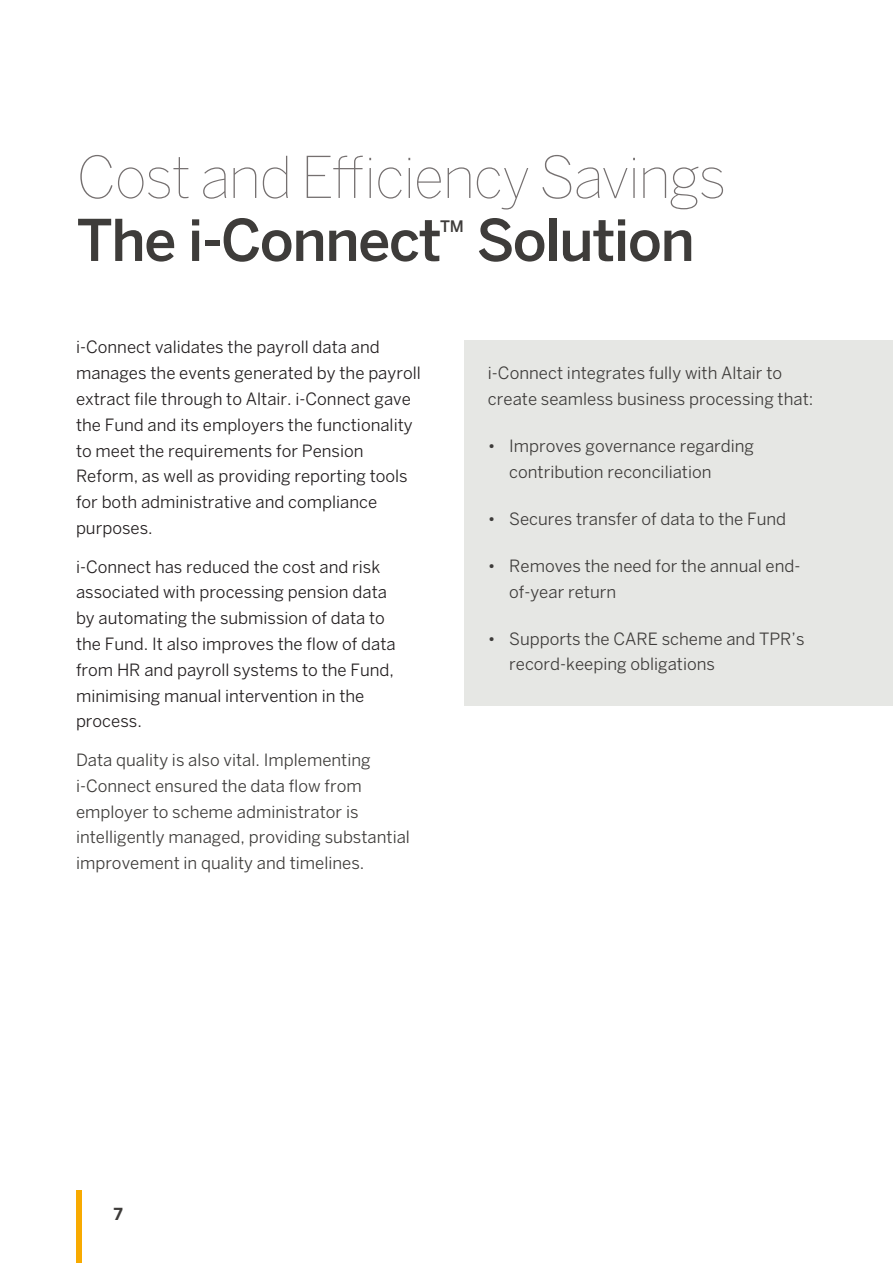
<style>
.page{position:relative;width:893px;height:1263px;background:#fff}
.page>*{position:absolute;margin:0;border:0;box-sizing:border-box;transform-origin:0 0}
._25pt_light___body_g{font:100 57px "Benton Sans";letter-spacing:-.025em;color:#757070}
._25pt_light___body_g-2{font:500 57px "Benton Sans";letter-spacing:-.025em;color:#3e3c3a}
.Body{font:16.8px/25.8px "Benton Sans";color:#231f20}
._25pt_light___body_g-3{font:16.8px/25.8px "Benton Sans";color:#3e3c3a}
.t1{font:700 16.5px "Benton Sans";color:#3e3c3a}
._25pt_light___body_g-4{font:500 15.75px "Benton Sans";color:#3e3c3a}
</style>
<div class="page">
<div style="left:77px;top:1191px;width:5px;height:72px;background:#f8aa00"></div>
<div style="left:465px;top:340px;width:428px;height:366px;background:#e6e7e4"></div>
<p class="_25pt_light___body_g" style="left:77px;top:143px;width:652px">Cost and Efficiency Savings</p>
<p class="_25pt_light___body_g-2" style="left:77px;top:205px;width:366px">The i-Connect</p>
<p class="_25pt_light___body_g-4" style="left:440px;top:217px;width:25px">TM</p>
<p class="_25pt_light___body_g-2" style="left:476px;top:205px;width:220px">Solution</p>
<p class="Body" style="left:76px;top:334px;width:346px">i-Connect validates the payroll data and manages the events generated by the payroll extract file through to Altair. i-Connect gave the Fund and its employers the functionality to meet the requirements for Pension Reform, as well as providing reporting tools for both administrative and compliance purposes.</p>
<p class="Body" style="left:76px;top:554px;width:321px">i-Connect has reduced the cost and risk associated with processing pension data by automating the submission of data to the Fund. It also improves the flow of data from HR and payroll systems to the Fund, minimising manual intervention in the process.</p>
<p class="_25pt_light___body_g-3" style="left:76px;top:747px;width:335px">Data quality is also vital. Implementing i-Connect ensured the data flow from employer to scheme administrator is intelligently managed, providing substantial improvement in quality and timelines.</p>
<p class="_25pt_light___body_g-3" style="left:488px;top:360px;width:327px">i-Connect integrates fully with Altair to create seamless business processing that:</p>
<p class="_25pt_light___body_g-3" style="left:509px;top:433px;width:246px;text-indent:-21px">• Improves governance regarding contribution reconciliation</p>
<p class="_25pt_light___body_g-3" style="left:488px;top:506px;width:300px">• Secures transfer of data to the Fund</p>
<p class="_25pt_light___body_g-3" style="left:509px;top:553px;width:293px;text-indent:-21px">• Removes the need for the annual end&shy;of-year return</p>
<p class="_25pt_light___body_g-3" style="left:509px;top:626px;width:297px;text-indent:-21px">• Supports the CARE scheme and TPR’s record-keeping obligations</p>
<p class="t1" style="left:114px;top:1203px;width:10px">7</p>
</div>
